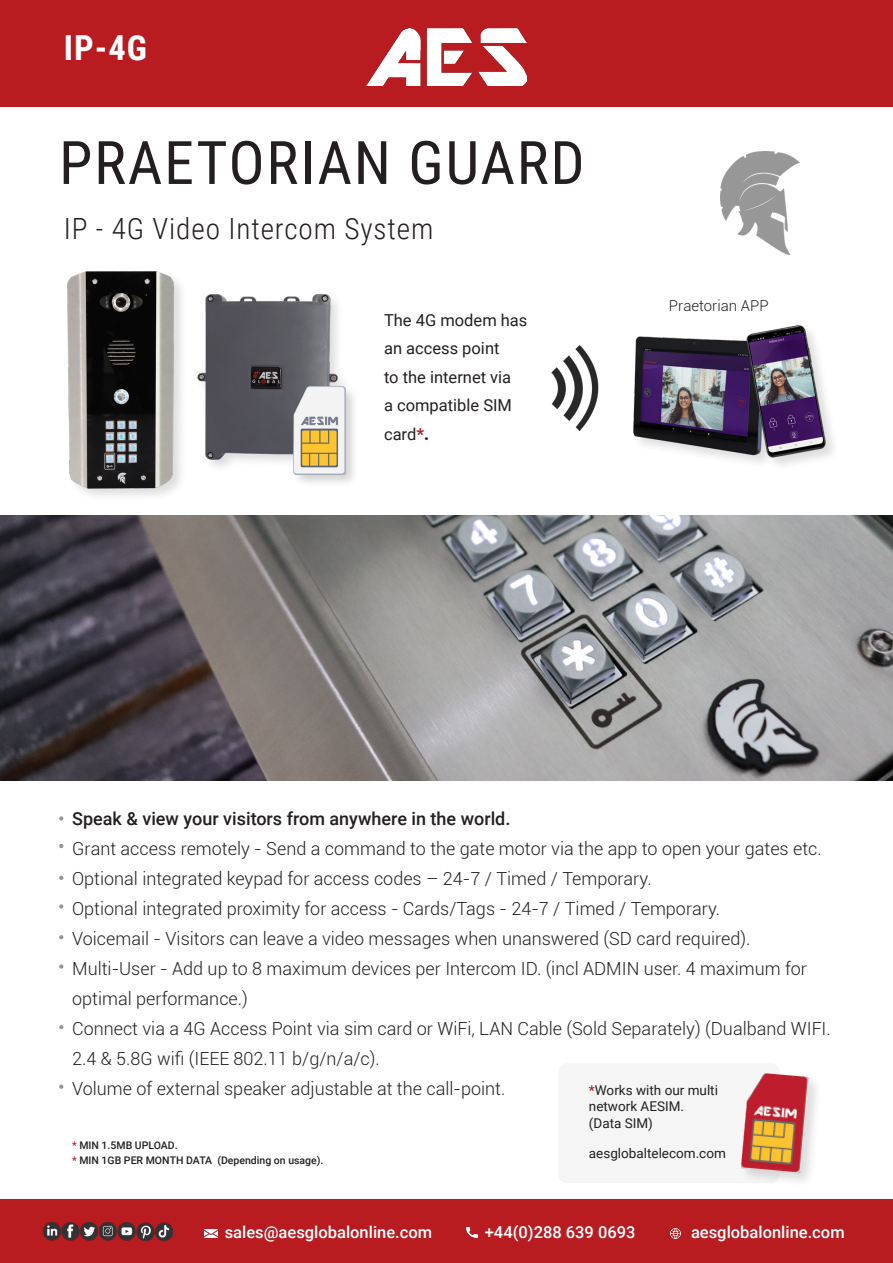
<style>
.page{position:relative;width:893px;height:1263px;background:#fff}
.page>*{position:absolute;margin:0;border:0;box-sizing:border-box;transform-origin:0 0}
.t1{font:60px "Roboto Condensed";letter-spacing:.03em;color:#231f20}
.t2{font:700 34.5px "Roboto Condensed";color:#fff}
.t3{font:300 29.25px "Roboto Condensed";letter-spacing:.03em;color:#231f20}
.t4{font:300 18px/30px "Roboto";color:#231f20}
.t5{font:500 18px "Roboto";color:#231f20}
.t6{font:16.5px/28.5px "Roboto";color:#231f20}
.t7{font:500 16.5px "Roboto";color:#fff}
.t8{font:300 15px "Roboto";color:#231f20}
.t9{font:13.5px/16.2px "Roboto";color:#231f20}
.t10{font:500 10.5px "Roboto";color:#231f20}
.s1{font-weight:900;color:#b81c21}
.s2{font-weight:900}
.s3{font-weight:500;color:#b81c21}
.s4{color:#b81c21}
</style>
<div class="page">
<div style="left:0;top:0;width:893px;height:106px;background:#b81c21"></div>
<div style="left:0;top:1199px;width:893px;height:64px;background:#b81c21"></div>
<img style="left:367px;top:29px;width:159px;height:57px">
<img style="left:44px;top:1223px;width:128px;height:18px">
<svg style="left:670px;top:1228px;width:11px;height:10px"></svg>
<svg style="left:467px;top:1227px;width:10px;height:10px"></svg>
<svg style="left:204px;top:1229px;width:13px;height:9px"></svg>
<img style="left:633px;top:325px;width:200px;height:140px">
<img style="left:0;top:515px;width:893px;height:265px">
<div style="left:66px;top:270px;width:121px;height:232px;background:#231f20;opacity:.15"></div>
<img style="left:66px;top:270px;width:113px;height:221px">
<img style="left:720px;top:151px;width:80px;height:103px">
<img style="left:552px;top:345px;width:46px;height:86px">
<img style="left:197px;top:293px;width:146px;height:174px">
<div style="left:292px;top:385px;width:68px;height:103px;background:#231f20;opacity:.2"></div>
<img style="left:294px;top:387px;width:52px;height:87px">
<div style="left:558px;top:1063px;width:222px;height:120px;background:#f5f5f6;border-radius:9px"></div>
<div style="left:739px;top:1072px;width:84px;height:115px;background:#231f20;opacity:.15"></div>
<img style="left:741px;top:1072px;width:68px;height:102px">
<svg style="left:59px;top:816px;width:4px;height:5px"></svg>
<svg style="left:59px;top:844px;width:4px;height:4px"></svg>
<svg style="left:59px;top:876px;width:4px;height:4px"></svg>
<svg style="left:59px;top:904px;width:4px;height:4px"></svg>
<svg style="left:59px;top:964px;width:4px;height:5px"></svg>
<svg style="left:59px;top:935px;width:4px;height:4px"></svg>
<svg style="left:59px;top:1025px;width:4px;height:4px"></svg>
<svg style="left:59px;top:1084px;width:4px;height:5px"></svg>
<p class="t2" style="left:64px;top:23px;width:85px">IP-4G</p>
<p class="t1" style="left:59px;top:121px;width:527px">PRAETORIAN GUARD</p>
<p class="t3" style="left:64px;top:208px;width:371px">IP - 4G Video Intercom System</p>
<p class="t6" style="left:384px;top:305px;width:145px">The 4G modem has an access point<br>to the internet via<br>a compatible SIM card<span class="s1">*</span><span class="s2">.</span></p>
<p class="t8" style="left:669px;top:295px;width:101px">Praetorian APP</p>
<p class="t5" style="left:72px;top:806px;width:440px">Speak &amp; view your visitors from anywhere in the world.</p>
<p class="t4" style="left:72px;top:833px;width:751px">Grant access remotely - Send a command to the gate motor via the app to open your gates etc.</p>
<p class="t4" style="left:72px;top:863px;width:581px">Optional integrated keypad for access codes – 24-7 / Timed / Temporary.</p>
<p class="t4" style="left:72px;top:893px;width:650px">Optional integrated proximity for access - Cards/Tags - 24-7 / Timed / Temporary.</p>
<p class="t4" style="left:72px;top:923px;width:680px">Voicemail - Visitors can leave a video messages when unanswered (SD card required).</p>
<p class="t4" style="left:72px;top:953px;width:736px">Multi-User - Add up to 8 maximum devices per Intercom ID. (incl ADMIN user. 4 maximum for optimal performance.)</p>
<p class="t4" style="left:72px;top:1013px;width:760px">Connect via a 4G Access Point via sim card or WiFi, LAN Cable (Sold Separately) (Dualband WIFI.<br>2.4 &amp; 5.8G wifi (IEEE 802.11 b/g/n/a/c).</p>
<p class="t4" style="left:72px;top:1073px;width:435px">Volume of external speaker adjustable at the call-point.</p>
<p class="t9" style="left:589px;top:1082px;width:131px"><span class="s3">*</span>Works with our multi network AESIM.</p>
<p class="t9" style="left:589px;top:1114px;width:66px">(Data SIM)</p>
<p class="t9" style="left:589px;top:1144px;width:138px">aesglobaltelecom.com</p>
<p class="t10" style="left:72px;top:1138px;width:107px"><span class="s4">*</span> MIN 1.5MB UPLOAD.</p>
<p class="t10" style="left:72px;top:1153px;width:253px"><span class="s4">*</span> MIN 1GB PER MONTH DATA (Depending on usage).</p>
<p class="t7" style="left:225px;top:1220px;width:209px">sales@aesglobalonline.com</p>
<p class="t7" style="left:485px;top:1220px;width:152px">+44(0)288 639 0693</p>
<p class="t7" style="left:691px;top:1220px;width:155px">aesglobalonline.com</p>
</div>
